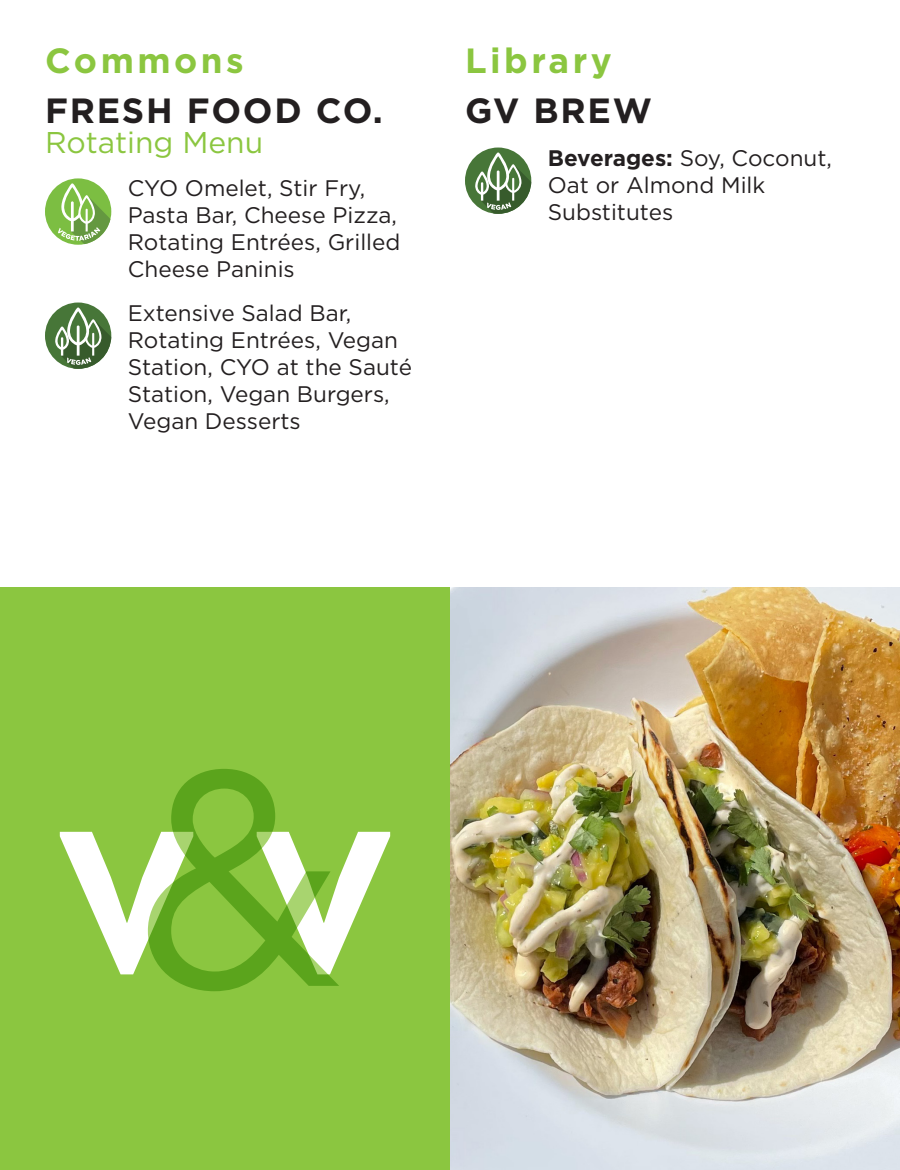
<style>
.page{position:relative;width:900px;height:1170px;background:#fff}
.page>*{position:absolute;margin:0;border:0;box-sizing:border-box;transform-origin:0 0}
.t1{font:700 35px "Gotham";letter-spacing:.05em;color:#231f20}
.t2{font:700 35px "Gotham";letter-spacing:.1em;color:#8bc640}
.t3{font:30px "Gotham";color:#8bc640}
.t4{font:22.5px/27px "Gotham";color:#231f20}
.s1{font-weight:700}
</style>
<div class="page">
<div style="left:0;top:587px;width:450px;height:583px;background:#8bc640"></div>
<img style="left:450px;top:587px;width:450px;height:583px">
<svg style="left:60px;top:832px;width:88px;height:142px"></svg>
<svg style="left:339px;top:832px;width:51px;height:122px"></svg>
<svg style="left:148px;top:769px;width:191px;height:222px"></svg>
<div style="left:45px;top:178px;width:66px;height:67px;background:#7cbe42;border-radius:50%"></div>
<svg style="left:58px;top:183px;width:52px;height:61px"></svg>
<div style="left:45px;top:303px;width:66px;height:66px;background:#477638;border-radius:50%"></div>
<svg style="left:55px;top:308px;width:56px;height:61px"></svg>
<div style="left:465px;top:148px;width:66px;height:66px;background:#477638;border-radius:50%"></div>
<svg style="left:475px;top:153px;width:56px;height:61px"></svg>
<p class="t2" style="left:45px;top:37px;width:200px">Commons</p>
<p class="t2" style="left:465px;top:37px;width:148px">Library</p>
<p class="t1" style="left:45px;top:88px;width:339px">FRESH FOOD CO.</p>
<p class="t3" style="left:45px;top:123px;width:220px">Rotating Menu</p>
<p class="t4" style="left:128px;top:174px;width:274px">CYO Omelet, Stir Fry,<br>Pasta Bar, Cheese Pizza,<br>Rotating Entrées, Grilled<br>Cheese Paninis</p>
<p class="t4" style="left:128px;top:299px;width:286px">Extensive Salad Bar,<br>Rotating Entrées, Vegan<br>Station, CYO at the Sauté<br>Station, Vegan Burgers,<br>Vegan Desserts</p>
<p class="t1" style="left:465px;top:88px;width:189px">GV BREW</p>
<p class="t4" style="left:548px;top:144px;width:286px"><span class="s1">Beverages:</span> Soy, Coconut,<br>Oat or Almond Milk<br>Substitutes</p>
</div>
